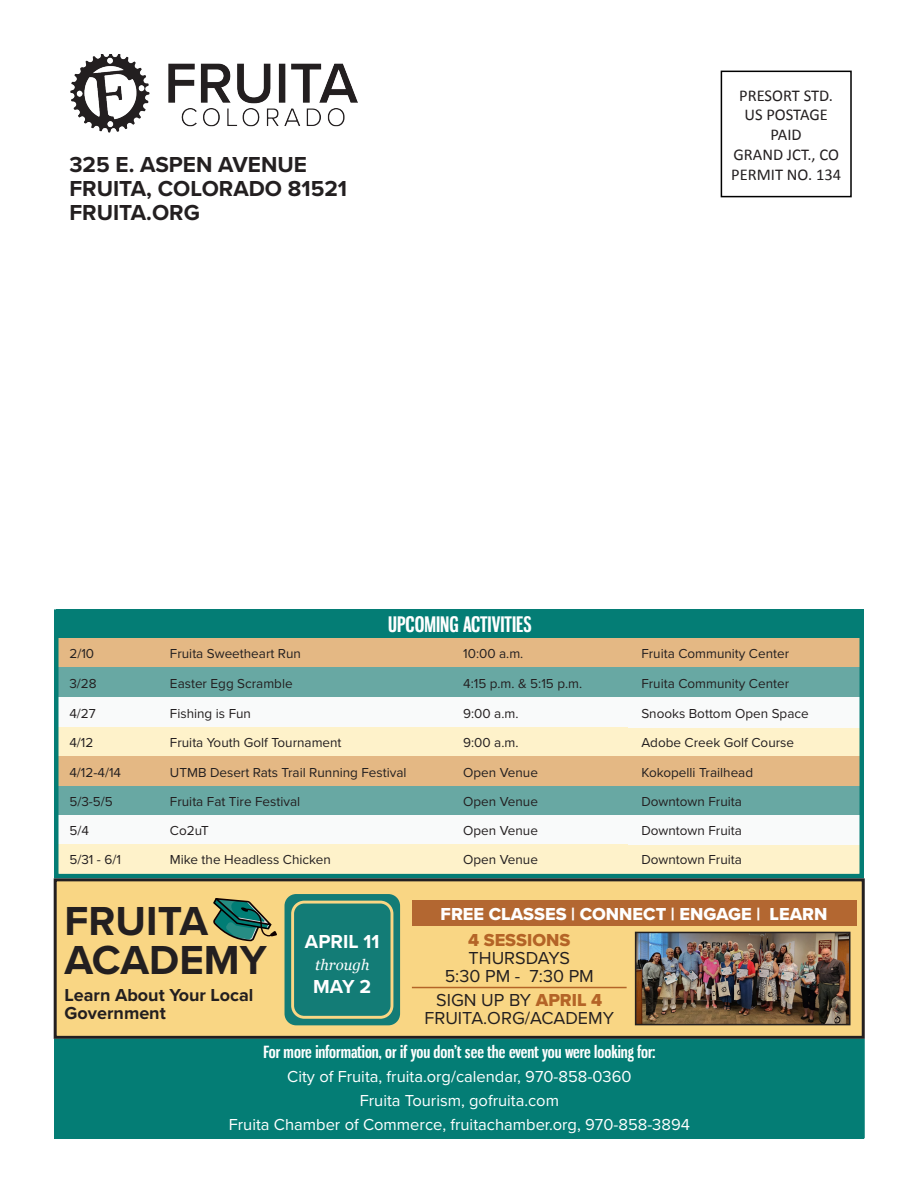
<style>
.page{position:relative;width:918px;height:1188px;background:#fff}
.page>*{position:absolute;margin:0;border:0;box-sizing:border-box;transform-origin:0 0}
.t1{font:700 42px/39px "Proxima Nova";color:#231f20}
.t2{font:700 22.5px/24px "Proxima Nova";color:#231f20}
.t3{font:700 21px "Gnuolane Rg";color:#fff}
.t4{font:700 19.5px "Proxima Nova";color:#fff}
.t5{font:18px/18px "Proxima Nova";color:#231f20;text-align:center}
.t6{font:18px/25.8px "Proxima Nova Extrabld";color:#fff}
.t7{font:700 18px/18px "Proxima Nova";color:#231f20}
.t8{font:16.5px/24px "Proxima Nova";color:#fff;text-align:center}
.t9{font:16.5px/19.8px "Calibri";color:#231f20;text-align:center}
.t10{font:italic 15px "Georgia";color:#fff}
.t11{font:13.5px "Proxima Nova";color:#231f20}
.s1{color:#b46427}
.s2{font-family:"Proxima Nova Extrabld";color:#b46427}
.s3{font-family:"Gnuolane Rg";font-weight:700}
</style>
<div class="page">
<div style="left:54px;top:1039px;width:810px;height:99px;background:#047d75"></div>
<div style="left:55px;top:880px;width:808px;height:157px;background:#f9d684"></div>
<div style="left:628px;top:844px;width:236px;height:29px;background:#fef2ca"></div>
<div style="left:628px;top:727px;width:236px;height:30px;background:#fef2ca"></div>
<div style="left:628px;top:815px;width:236px;height:29px;background:#f9fafa"></div>
<div style="left:628px;top:697px;width:236px;height:30px;background:#f9fafa"></div>
<div style="left:721px;top:71px;width:131px;height:126px;border:2px solid #000"></div>
<img style="left:70px;top:54px;width:288px;height:79px">
<div style="left:56px;top:609px;width:808px;height:30px;background:#047d75"></div>
<div style="left:285px;top:894px;width:115px;height:131px;background:#137c76;border-radius:12px"></div>
<div style="left:291px;top:901px;width:102px;height:118px;border:3px solid #f9d684;border-radius:12px"></div>
<div style="left:412px;top:900px;width:444px;height:26px;background:#b36731"></div>
<hr style="left:412px;top:987px;width:215px;height:1px;background:#b46427">
<div style="left:56px;top:639px;width:100px;height:29px;background:#e4b884"></div>
<div style="left:156px;top:639px;width:294px;height:29px;background:#e4b884"></div>
<div style="left:450px;top:639px;width:178px;height:29px;background:#e4b884"></div>
<div style="left:628px;top:639px;width:236px;height:29px;background:#e4b884"></div>
<div style="left:56px;top:668px;width:100px;height:29px;background:#68a8a3"></div>
<div style="left:156px;top:668px;width:294px;height:29px;background:#68a8a3"></div>
<div style="left:450px;top:668px;width:178px;height:29px;background:#68a8a3"></div>
<div style="left:628px;top:668px;width:236px;height:29px;background:#68a8a3"></div>
<div style="left:56px;top:786px;width:100px;height:29px;background:#68a8a3"></div>
<div style="left:156px;top:786px;width:294px;height:29px;background:#68a8a3"></div>
<div style="left:450px;top:786px;width:178px;height:29px;background:#68a8a3"></div>
<div style="left:628px;top:786px;width:236px;height:29px;background:#68a8a3"></div>
<div style="left:56px;top:697px;width:100px;height:30px;background:#f9fafa"></div>
<div style="left:156px;top:697px;width:294px;height:30px;background:#f9fafa"></div>
<div style="left:450px;top:697px;width:178px;height:30px;background:#f9fafa"></div>
<div style="left:56px;top:815px;width:100px;height:29px;background:#f9fafa"></div>
<div style="left:156px;top:815px;width:294px;height:29px;background:#f9fafa"></div>
<div style="left:450px;top:815px;width:178px;height:29px;background:#f9fafa"></div>
<div style="left:56px;top:727px;width:100px;height:30px;background:#fef2ca"></div>
<div style="left:156px;top:727px;width:294px;height:30px;background:#fef2ca"></div>
<div style="left:450px;top:727px;width:178px;height:30px;background:#fef2ca"></div>
<div style="left:56px;top:844px;width:100px;height:29px;background:#fef2ca"></div>
<div style="left:156px;top:844px;width:294px;height:29px;background:#fef2ca"></div>
<div style="left:450px;top:844px;width:178px;height:29px;background:#fef2ca"></div>
<div style="left:56px;top:757px;width:100px;height:29px;background:#e4b884"></div>
<div style="left:156px;top:757px;width:294px;height:29px;background:#e4b884"></div>
<div style="left:450px;top:757px;width:178px;height:29px;background:#e4b884"></div>
<div style="left:628px;top:757px;width:236px;height:29px;background:#e4b884"></div>
<div style="left:54px;top:609px;width:810px;height:269px;border:4px solid #047d75"></div>
<div style="left:54px;top:878px;width:811px;height:161px;border:3px solid #231f20"></div>
<svg style="left:213px;top:898px;width:64px;height:43px"></svg>
<img style="left:638px;top:935px;width:209px;height:87px">
<div style="left:635px;top:932px;width:215px;height:93px;border:2px solid #231f20"></div>
<p class="t2" style="left:69px;top:152px;width:279px">325 E. ASPEN AVENUE<br>FRUITA, COLORADO 81521<br>FRUITA.ORG</p>
<p class="t3" style="left:388px;top:612px;width:145px">UPCOMING ACTIVITIES</p>
<p class="t9" style="left:731px;top:85px;width:111px">PRESORT STD.<br>US POSTAGE<br>PAID<br>GRAND JCT., CO<br>PERMIT NO. 134</p>
<p class="t11" style="left:69px;top:644px;width:26px">2/10</p>
<p class="t11" style="left:170px;top:644px;width:133px">Fruita Sweetheart Run</p>
<p class="t11" style="left:463px;top:644px;width:62px">10:00 a.m.</p>
<p class="t11" style="left:641px;top:644px;width:149px">Fruita Community Center</p>
<p class="t11" style="left:69px;top:673px;width:29px">3/28</p>
<p class="t11" style="left:170px;top:673px;width:124px">Easter Egg Scramble</p>
<p class="t11" style="left:463px;top:673px;width:120px">4:15 p.m. &amp; 5:15 p.m.</p>
<p class="t11" style="left:641px;top:673px;width:149px">Fruita Community Center</p>
<p class="t11" style="left:69px;top:703px;width:28px">4/27</p>
<p class="t11" style="left:170px;top:703px;width:82px">Fishing is Fun</p>
<p class="t11" style="left:463px;top:703px;width:57px">9:00 a.m.</p>
<p class="t11" style="left:641px;top:703px;width:169px">Snooks Bottom Open Space</p>
<p class="t11" style="left:69px;top:733px;width:26px">4/12</p>
<p class="t11" style="left:170px;top:733px;width:173px">Fruita Youth Golf Tournament</p>
<p class="t11" style="left:463px;top:733px;width:57px">9:00 a.m.</p>
<p class="t11" style="left:641px;top:733px;width:154px">Adobe Creek Golf Course</p>
<p class="t11" style="left:69px;top:762px;width:53px">4/12-4/14</p>
<p class="t11" style="left:170px;top:762px;width:238px">UTMB Desert Rats Trail Running Festival</p>
<p class="t11" style="left:463px;top:762px;width:76px">Open Venue</p>
<p class="t11" style="left:641px;top:762px;width:113px">Kokopelli Trailhead</p>
<p class="t11" style="left:69px;top:791px;width:45px">5/3-5/5</p>
<p class="t11" style="left:170px;top:791px;width:132px">Fruita Fat Tire Festival</p>
<p class="t11" style="left:463px;top:791px;width:76px">Open Venue</p>
<p class="t11" style="left:641px;top:791px;width:102px">Downtown Fruita</p>
<p class="t11" style="left:69px;top:820px;width:21px">5/4</p>
<p class="t11" style="left:170px;top:820px;width:40px">Co2uT</p>
<p class="t11" style="left:463px;top:820px;width:76px">Open Venue</p>
<p class="t11" style="left:641px;top:820px;width:102px">Downtown Fruita</p>
<p class="t11" style="left:69px;top:849px;width:53px">5/31 - 6/1</p>
<p class="t11" style="left:170px;top:849px;width:162px">Mike the Headless Chicken</p>
<p class="t11" style="left:463px;top:849px;width:76px">Open Venue</p>
<p class="t11" style="left:641px;top:849px;width:102px">Downtown Fruita</p>
<p class="t1" style="left:65px;top:900px;width:204px">FRUITA<br>ACADEMY</p>
<p class="t7" style="left:65px;top:985px;width:190px">Learn About Your Local<br>Government</p>
<p class="t4" style="left:305px;top:927px;width:76px">APRIL 11</p>
<p class="t10" style="left:315px;top:954px;width:56px">through</p>
<p class="t4" style="left:313px;top:972px;width:59px">MAY 2</p>
<p class="t6" style="left:468px;top:901px;width:361px;text-indent:-28px">FREE CLASSES | CONNECT | ENGAGE | LEARN<br><span class="s1">4 SESSIONS</span></p>
<p class="t5" style="left:445px;top:948px;width:151px">THURSDAYS<br>5:30 PM - 7:30 PM</p>
<p class="t5" style="left:425px;top:990px;width:191px">SIGN UP BY <span class="s2">APRIL 4<br></span>FRUITA.ORG/ACADEMY</p>
<p class="t8" style="left:229px;top:1040px;width:463px"><span class="s3">For more information, or if you don’t see the event you were looking for:<br></span>City of Fruita, fruita.org/calendar, 970-858-0360<br>Fruita Tourism, gofruita.com<br>Fruita Chamber of Commerce, fruitachamber.org, 970-858-3894</p>
</div>
